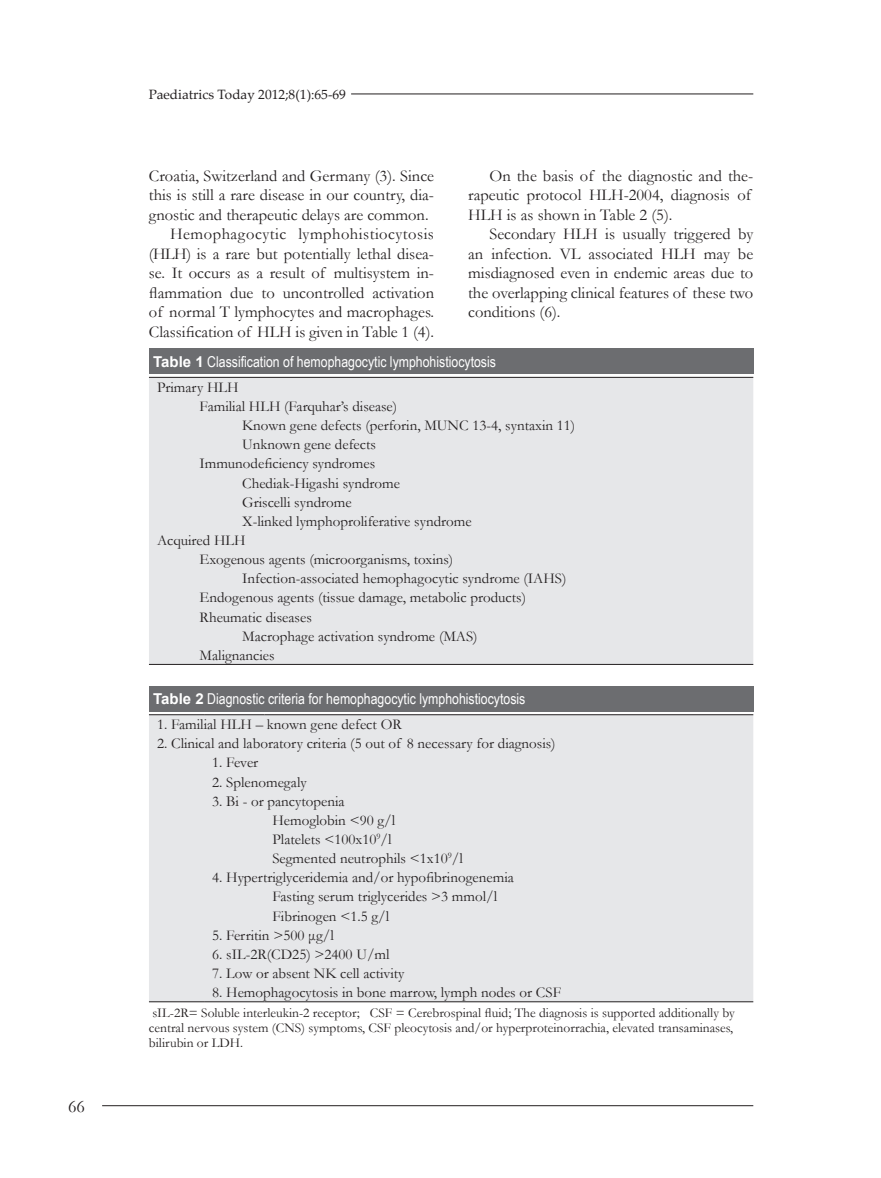
<style>
.page{position:relative;width:881px;height:1178px;background:#fff}
.page>*{position:absolute;margin:0;border:0;box-sizing:border-box;transform-origin:0 0}
.t1{font:18px "Garamond";color:#231f20}
.t2{font:16.5px/19.5px "Garamond";color:#231f20}
.t3{font:16.5px "Garamond";letter-spacing:.03em;color:#231f20}
.t4{font:15px/19.2px "Garamond";color:#231f20}
.t5{font:15px "Arial Narrow";color:#fff}
.t6{font:13.5px/15px "Garamond";color:#231f20;text-align:justify}
.t7{font:13.5px "Palatino Linotype";color:#231f20}
.s1{font-family:"Arial";font-weight:700}
</style>
<div class="page">
<hr style="left:102px;top:1105px;width:651px;height:1px;background:#231f20">
<div style="left:149px;top:686px;width:604px;height:25px;background:#6c6d70"></div>
<div style="left:149px;top:348px;width:604px;height:25px;background:#6c6d70"></div>
<hr style="left:351px;top:94px;width:402px;height:1px;background:#231f20">
<div style="left:149px;top:378px;width:604px;height:286px;background:#e6e7e9"></div>
<hr style="left:149px;top:377px;width:604px;height:1px;background:#231f20">
<hr style="left:149px;top:664px;width:604px;height:1px;background:#231f20">
<div style="left:149px;top:715px;width:604px;height:286px;background:#e6e7e9"></div>
<hr style="left:149px;top:714px;width:55px;height:1px;background:#231f20">
<hr style="left:204px;top:714px;width:60px;height:1px;background:#231f20">
<hr style="left:264px;top:714px;width:489px;height:1px;background:#231f20">
<hr style="left:149px;top:1001px;width:55px;height:1px;background:#231f20">
<hr style="left:204px;top:1001px;width:60px;height:1px;background:#231f20">
<hr style="left:264px;top:1001px;width:489px;height:1px;background:#231f20">
<p class="t1" style="left:68px;top:1094px;width:18px">66</p>
<p class="t7" style="left:149px;top:84px;width:198px">Paediatrics Today 2012;8(1):65-69</p>
<p class="t2" style="left:468px;top:166px;width:286px;text-indent:21px">On the basis of the diagnostic and the&shy;rapeutic protocol HLH-2004, diagnosis of<br>HLH is as shown in Table 2 (5).</p>
<p class="t2" style="left:468px;top:224px;width:286px;text-align:justify;text-indent:21px">Secondary HLH is usually triggered by an infection. VL associated HLH may be misdiagnosed even in endemic areas due to the overlapping clinical features of these two conditions (6).</p>
<p class="t2" style="left:149px;top:166px;width:286px">Croatia, Switzerland and Germany (3). Since</p>
<p class="t2" style="left:149px;top:185px;width:286px">this is still a rare disease in our country, dia-</p>
<p class="t2" style="left:149px;top:205px;width:281px">gnostic and therapeutic delays are common.</p>
<p class="t3" style="left:170px;top:223px;width:265px">Hemophagocytic lymphohistiocytosis</p>
<p class="t2" style="left:149px;top:244px;width:286px">(HLH) is a rare but potentially lethal disea-</p>
<p class="t2" style="left:149px;top:263px;width:286px">se. It occurs as a result of multisystem in-</p>
<p class="t2" style="left:149px;top:283px;width:286px">flammation due to uncontrolled activation</p>
<p class="t2" style="left:149px;top:302px;width:286px">of normal T lymphocytes and macrophages.</p>
<p class="t2" style="left:149px;top:322px;width:286px">Classification of HLH is given in Table 1 (4).</p>
<p class="t5" style="left:153px;top:350px;width:344px"><span class="s1">Table 1</span> Classification of hemophagocytic lymphohistiocytosis</p>
<p class="t4" style="left:157px;top:377px;width:83px">Primary HLH</p>
<p class="t4" style="left:199px;top:396px;width:199px">Familial HLH (Farquhar’s disease)</p>
<p class="t4" style="left:242px;top:415px;width:334px">Known gene defects (perforin, MUNC 13-4, syntaxin 11)</p>
<p class="t4" style="left:242px;top:434px;width:135px">Unknown gene defects</p>
<p class="t4" style="left:199px;top:454px;width:177px">Immunodeficiency syndromes</p>
<p class="t4" style="left:242px;top:473px;width:159px">Chediak-Higashi syndrome</p>
<p class="t4" style="left:242px;top:492px;width:111px">Griscelli syndrome</p>
<p class="t4" style="left:242px;top:511px;width:231px">X-linked lymphoproliferative syndrome</p>
<p class="t4" style="left:157px;top:530px;width:90px">Acquired HLH</p>
<p class="t4" style="left:199px;top:549px;width:255px">Exogenous agents (microorganisms, toxins)</p>
<p class="t4" style="left:242px;top:568px;width:325px">Infection-associated hemophagocytic syndrome (IAHS)</p>
<p class="t4" style="left:199px;top:588px;width:328px">Endogenous agents (tissue damage, metabolic products)</p>
<p class="t4" style="left:199px;top:607px;width:114px">Rheumatic diseases</p>
<p class="t4" style="left:242px;top:626px;width:237px">Macrophage activation syndrome (MAS)</p>
<p class="t4" style="left:199px;top:645px;width:76px">Malignancies</p>
<p class="t5" style="left:153px;top:688px;width:373px"><span class="s1">Table 2</span> Diagnostic criteria for hemophagocytic lymphohistiocytosis</p>
<p class="t4" style="left:157px;top:715px;width:246px">1. Familial HLH – known gene defect OR</p>
<p class="t4" style="left:157px;top:734px;width:400px">2. Clinical and laboratory criteria (5 out of 8 necessary for diagnosis)</p>
<p class="t4" style="left:212px;top:753px;width:48px">1. Fever</p>
<p class="t4" style="left:212px;top:772px;width:96px">2. Splenomegaly</p>
<p class="t4" style="left:272px;top:791px;width:192px;text-indent:-60px">3. Bi - or pancytopenia<br>Hemoglobin &lt;90 g/l<br>Platelets &lt;100x10<sup>9</sup>/l<br>Segmented neutrophils &lt;1x10<sup>9</sup>/l</p>
<p class="t4" style="left:272px;top:867px;width:243px;text-indent:-60px">4. Hypertriglyceridemia and/or hypofibrinogenemia<br>Fasting serum triglycerides &gt;3 mmol/l<br>Fibrinogen &lt;1.5 g/l</p>
<p class="t4" style="left:212px;top:925px;width:123px">5. Ferritin &gt;500 μg/l</p>
<p class="t4" style="left:212px;top:944px;width:179px">6. sIL-2R(CD25) &gt;2400 U/ml</p>
<p class="t4" style="left:212px;top:963px;width:194px">7. Low or absent NK cell activity</p>
<p class="t4" style="left:212px;top:982px;width:350px">8. Hemophagocytosis in bone marrow, lymph nodes or CSF</p>
<p class="t6" style="left:149px;top:1005px;width:587px">sIL-2R= Soluble interleukin-2 receptor; CSF = Cerebrospinal fluid; The diagnosis is supported additionally by central nervous system (CNS) symptoms, CSF pleocytosis and/or hyperproteinorrachia, elevated transaminases, bilirubin or LDH.</p>
</div>
